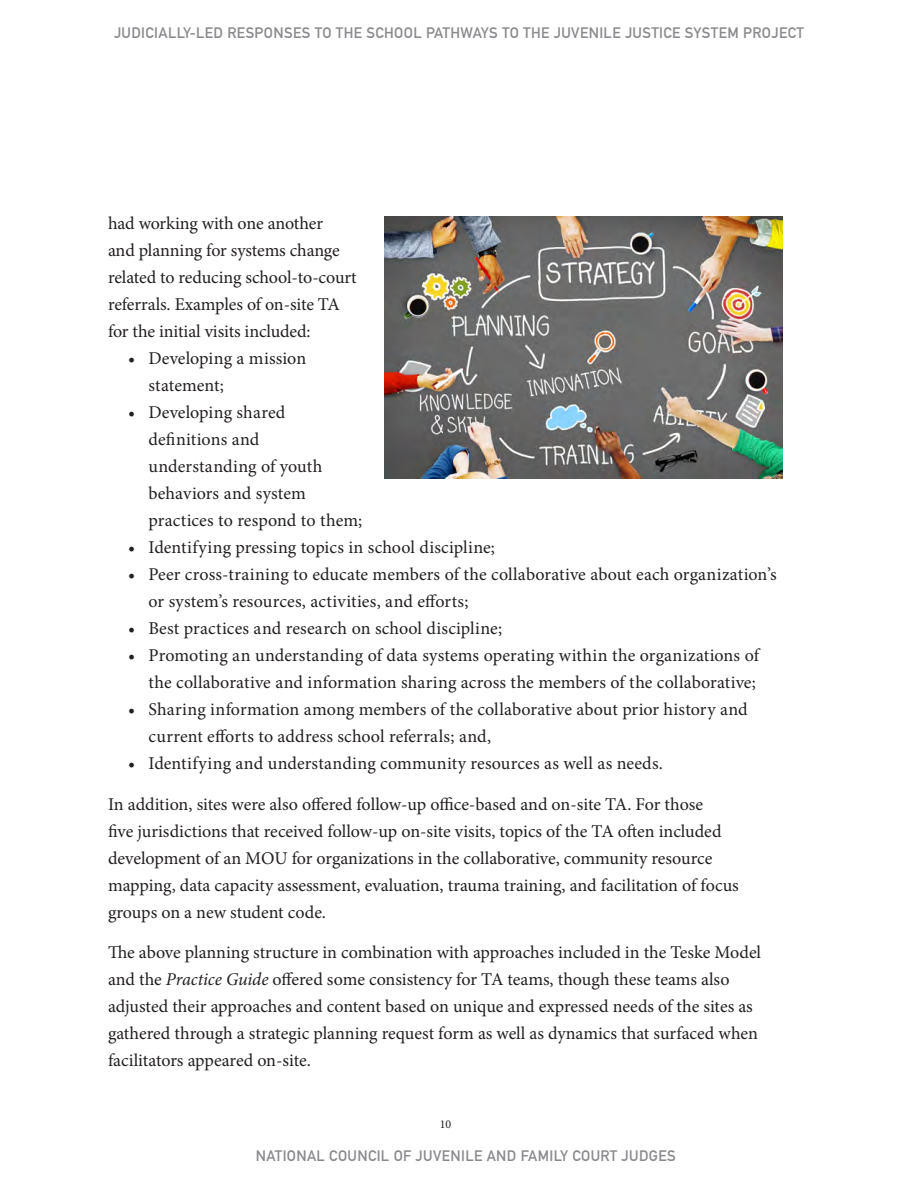
<style>
.page{position:relative;width:918px;height:1188px;background:#fff}
.page>*{position:absolute;margin:0;border:0;box-sizing:border-box;transform-origin:0 0}
.t1{font:18px/27px "Minion Pro";color:#231f20}
.t2{font:15px "DIN Mittelschrift Std";letter-spacing:.025em;color:#8a8a8e}
.t3{font:12px "Minion Pro";color:#231f20}
.s1{font-style:italic}
</style>
<div class="page">
<img style="left:384px;top:216px;width:399px;height:262px">
<p class="t2" style="left:114px;top:24px;width:691px">JUDICIALLY-LED RESPONSES TO THE SCHOOL PATHWAYS TO THE JUVENILE JUSTICE SYSTEM PROJECT</p>
<p class="t1" style="left:108px;top:210px;width:250px">had working with one another<br>and planning for systems change related to reducing school-to-court referrals. Examples of on-site TA for the initial visits included:</p>
<p class="t1" style="left:148px;top:345px;width:159px;text-indent:-20px">• Developing a mission statement;</p>
<p class="t1" style="left:148px;top:399px;width:215px;text-indent:-20px">• Developing shared definitions and understanding of youth behaviors and system practices to respond to them;</p>
<p class="t1" style="left:128px;top:534px;width:368px">• Identifying pressing topics in school discipline;</p>
<p class="t1" style="left:148px;top:561px;width:630px;text-indent:-20px">• Peer cross-training to educate members of the collaborative about each organization’s or system’s resources, activities, and efforts;</p>
<p class="t1" style="left:128px;top:615px;width:375px">• Best practices and research on school discipline;</p>
<p class="t1" style="left:128px;top:642px;width:632px;text-align:right">• Promoting an understanding of data systems operating within the organizations of the collaborative and information sharing across the members of the collaborative;</p>
<p class="t1" style="left:148px;top:696px;width:601px;text-indent:-20px">• Sharing information among members of the collaborative about prior history and current efforts to address school referrals; and,</p>
<p class="t1" style="left:128px;top:750px;width:536px">• Identifying and understanding community resources as well as needs.</p>
<p class="t1" style="left:108px;top:790px;width:632px">In addition, sites were also offered follow-up office-based and on-site TA. For those<br>five jurisdictions that received follow-up on-site visits, topics of the TA often included development of an MOU for organizations in the collaborative, community resource mapping, data capacity assessment, evaluation, trauma training, and facilitation of focus groups on a new student code.</p>
<p class="t1" style="left:108px;top:939px;width:655px">The above planning structure in combination with approaches included in the Teske Model and the <span class="s1">Practice Guide</span> offered some consistency for TA teams, though these teams also adjusted their approaches and content based on unique and expressed needs of the sites as gathered through a strategic planning request form as well as dynamics that surfaced when facilitators appeared on-site.</p>
<p class="t3" style="left:440px;top:1116px;width:13px">10</p>
<p class="t2" style="left:256px;top:1147px;width:421px">NATIONAL COUNCIL OF JUVENILE AND FAMILY COURT JUDGES</p>
</div>
